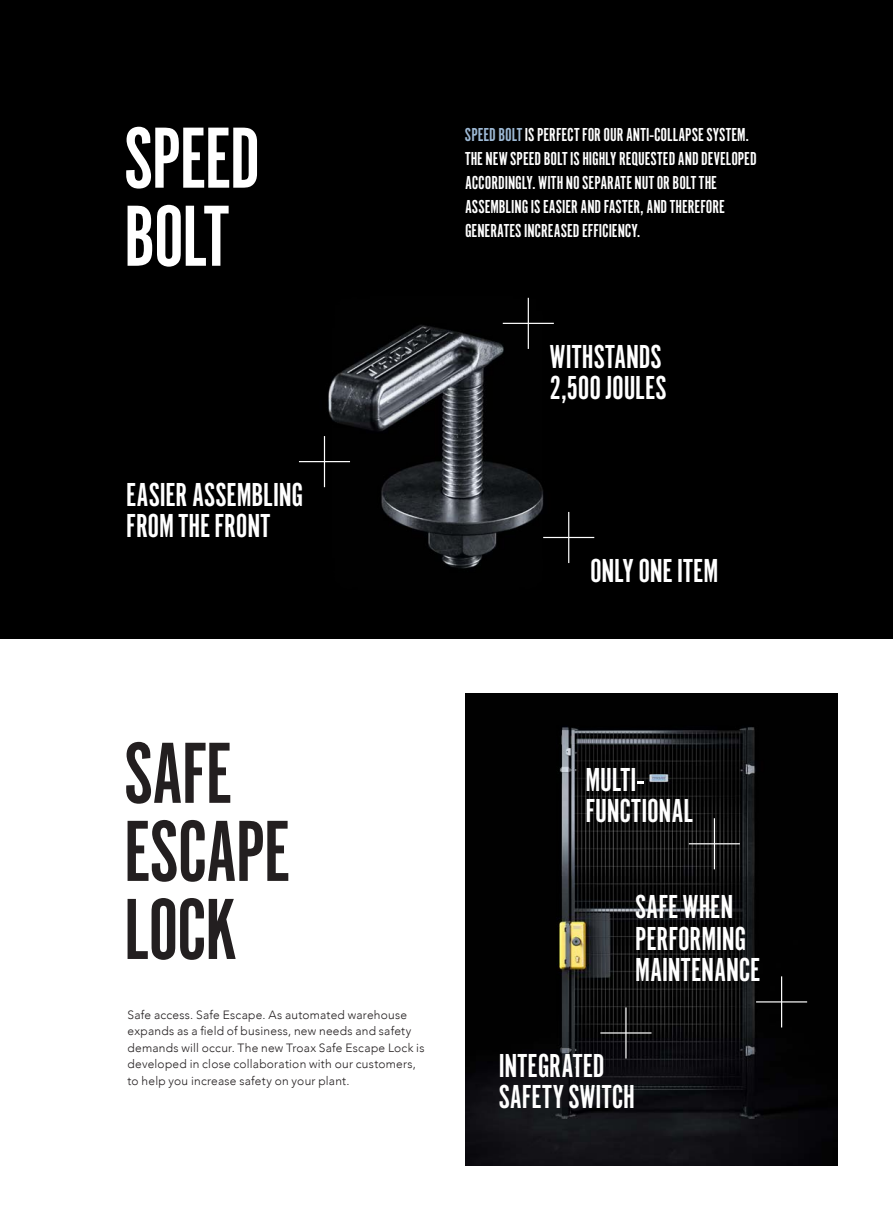
<style>
.page{position:relative;width:893px;height:1221px;background:#fff}
.page>*{position:absolute;margin:0;border:0;box-sizing:border-box;transform-origin:0 0}
.t1{font:90px/78px "Alternate Got No 1 D";letter-spacing:-.02em;color:#231f20}
.t2{font:90px/78px "Alternate Got No 1 D";letter-spacing:-.02em;color:#fff}
.t3{font:34.5px/31px "Alternate Got No 1 D";letter-spacing:-.005em;color:#fff}
.t4{font:19.5px/24px "Alternate Got No 1 D";color:#fff}
.t5{font:300 12px/16.5px "Avenir";letter-spacing:.02em;color:#231f20}
.s1{color:#9db9d5}
</style>
<div class="page">
<div style="left:0;top:0;width:893px;height:638px;background:#000"></div>
<img style="left:308px;top:297px;width:258px;height:272px">
<img style="left:466px;top:693px;width:372px;height:472px">
<hr style="left:568px;top:512px;width:1px;height:51px;background:#fff">
<hr style="left:543px;top:537px;width:51px;height:1px;background:#fff">
<hr style="left:324px;top:436px;width:1px;height:51px;background:#fff">
<hr style="left:299px;top:461px;width:51px;height:1px;background:#fff">
<hr style="left:528px;top:298px;width:1px;height:51px;background:#fff">
<hr style="left:503px;top:323px;width:51px;height:1px;background:#fff">
<hr style="left:625px;top:1007px;width:2px;height:51px;background:#fff">
<hr style="left:600px;top:1032px;width:51px;height:1px;background:#fff">
<hr style="left:714px;top:818px;width:1px;height:51px;background:#fff">
<hr style="left:689px;top:843px;width:51px;height:1px;background:#fff">
<hr style="left:781px;top:976px;width:1px;height:51px;background:#fff">
<hr style="left:756px;top:1001px;width:51px;height:1px;background:#fff">
<h1 class="t2" style="left:124px;top:121px;width:138px">SPEED<br>BOLT</h1>
<h2 class="t3" style="left:126px;top:480px;width:178px">EASIER ASSEMBLING<br>FROM THE FRONT</h2>
<h3 class="t4" style="left:465px;top:123px;width:293px"><span class="s1">SPEED BOLT</span> IS PERFECT FOR OUR ANTI-COLLAPSE SYSTEM.<br>THE NEW SPEED BOLT IS HIGHLY REQUESTED AND DEVELOPED ACCORDINGLY. WITH NO SEPARATE NUT OR BOLT THE ASSEMBLING IS EASIER AND FASTER, AND THEREFORE GENERATES INCREASED EFFICIENCY.</h3>
<h2 class="t3" style="left:550px;top:341px;width:118px">WITHSTANDS<br>2,500 JOULES</h2>
<h2 class="t3" style="left:590px;top:555px;width:130px">ONLY ONE ITEM</h2>
<h1 class="t1" style="left:124px;top:736px;width:168px">SAFE<br>ESCAPE<br>LOCK</h1>
<p class="t5" style="left:128px;top:1006px;width:298px">Safe access. Safe Escape. As automated warehouse expands as a field of business, new needs and safety demands will occur. The new Troax Safe Escape Lock is developed in close collaboration with our customers, to help you increase safety on your plant.</p>
<h2 class="t3" style="left:585px;top:765px;width:109px">MULTI-<br>FUNCTIONAL</h2>
<h2 class="t3" style="left:635px;top:892px;width:127px">SAFE WHEN<br>PERFORMING<br>MAINTENANCE</h2>
<h2 class="t3" style="left:499px;top:1051px;width:138px">INTEGRATED<br>SAFETY SWITCH</h2>
</div>
